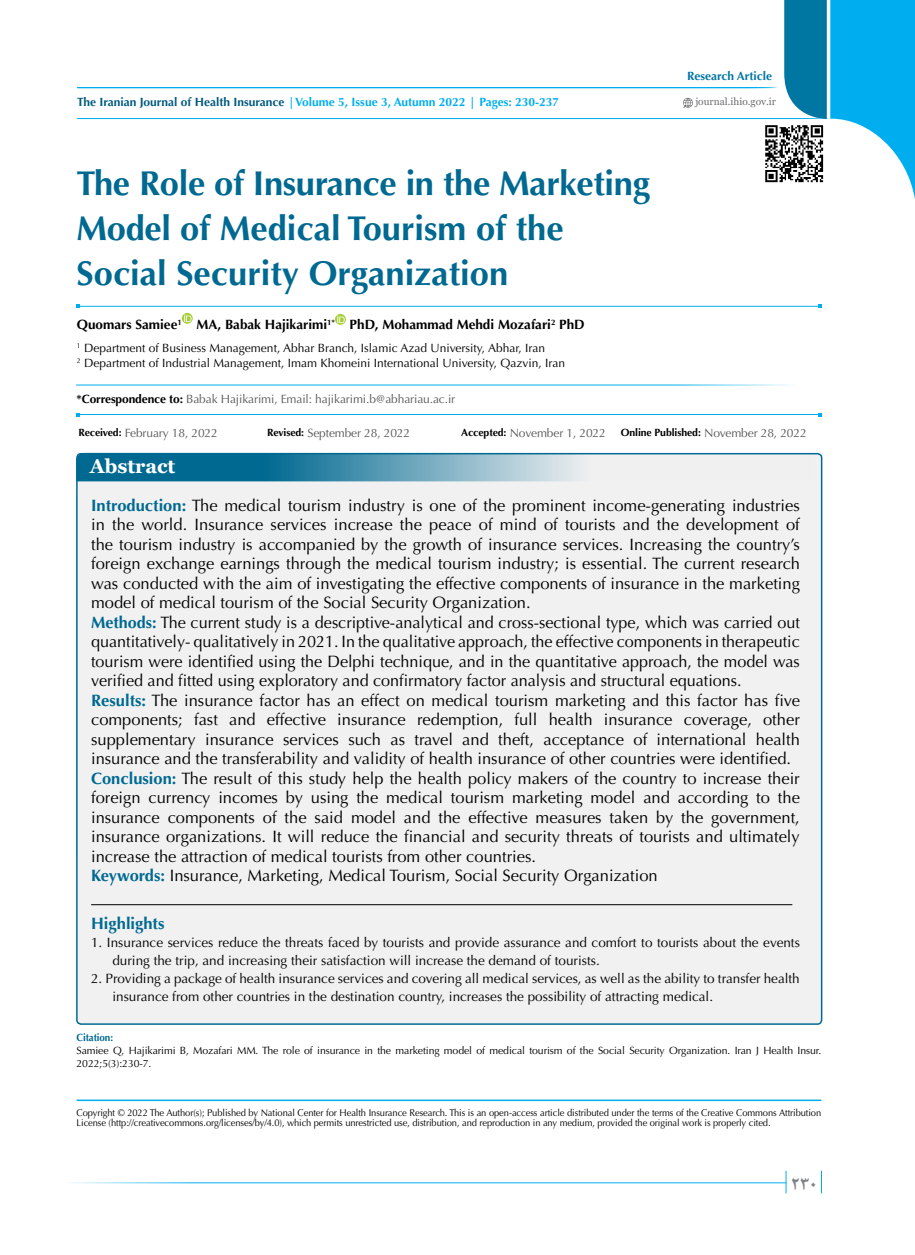
<style>
.page{position:relative;width:915px;height:1255px;background:#fff}
.page>*{position:absolute;margin:0;border:0;box-sizing:border-box;transform-origin:0 0}
.t1{font:700 34.5px/45px "Optima LT Std";color:#006991}
.t2{font:700 19.65px "Vani";color:#fff}
.t3{font:700 18px "B Nazanin";color:#808285}
.t4{font:16.5px/19.5px "Optima LT Std";color:#000}
.t5{font:700 16.5px "Optima LT Std";color:#006991}
.t6{font:13.5px/18px "Optima LT Std";color:#000}
.t7{font:700 13.5px "Optima LT Std";color:#000}
.t8{font:12px/15px "Optima LT Std";color:#000}
.t9{font:12px "Optima LT Std";letter-spacing:-.01em;color:#58595b}
.t10{font:700 12px "Optima LT Std";color:#00aeef}
.t11{font:700 12px "Optima LT Std";color:#0076a3}
.t12{font:10.5px/12.6px "Optima LT Std";letter-spacing:-.01em;color:#000}
.t13{font:700 10.5px "Optima LT Std";letter-spacing:-.01em;color:#000}
.t14{font:700 10.5px "Optima LT Std";letter-spacing:-.01em;color:#006991;scale:.94 1}
.t15{font:10.2px "Vani";color:#6d6e71}
.t16{font:9.75px/10.5px "Optima LT Std";letter-spacing:-.01em;color:#000;scale:.96 1}
.s1{color:#005b7f}
.s2{font-weight:700;color:#000}
.s3{font-weight:700;font-size:10.5px;color:#000}
.s4{font-weight:400;font-size:12px;color:#58595b}
.s5{font-weight:700;color:#006991}
</style>
<div class="page">
<svg style="left:785px;top:1170px;width:1px;height:23px"></svg>
<hr style="left:53px;top:1182px;width:733px;height:1px;background:#00aeef">
<svg style="left:784px;top:0;width:130px;height:194px"></svg>
<hr style="left:77px;top:118px;width:786px;height:1px;background:#00aeef">
<div style="left:77px;top:453px;width:744px;height:571px;background:#f1f1f2;border-radius:4px"></div>
<svg style="left:182px;top:313px;width:11px;height:11px"></svg>
<svg style="left:335px;top:314px;width:11px;height:11px"></svg>
<svg style="left:76px;top:453px;width:739px;height:410px"></svg>
<hr style="left:78px;top:306px;width:741px;height:1px;background:#00aeef">
<hr style="left:78px;top:414px;width:741px;height:1px;background:#00aeef">
<hr style="left:76px;top:385px;width:744px;height:1px;background:#00aeef">
<hr style="left:91px;top:904px;width:701px;height:1px;background:#000">
<img style="left:765px;top:122px;width:61px;height:64px">
<hr style="left:77px;top:87px;width:701px;height:1px;background:#00aeef">
<svg style="left:683px;top:98px;width:9px;height:10px"></svg>
<hr style="left:76px;top:1099px;width:745px;height:1px;background:#00aeef">
<p class="t10" style="left:77px;top:95px;width:483px"><span class="s1">The Iranian Journal of Health Insurance</span> |Volume 5, Issue 3, Autumn 2022 | Pages: 230-237</p>
<h1 class="t1" style="left:76px;top:162px;width:574px">The Role of Insurance in the Marketing<br>Model of Medical Tourism of the<br>Social Security Organization</h1>
<p class="t7" style="left:77px;top:317px;width:509px">Quomars Samiee<sup>1</sup> MA, Babak Hajikarimi<sup>1*</sup> PhD, Mohammad Mehdi Mozafari<sup>2</sup> PhD</p>
<p class="t8" style="left:77px;top:340px;width:489px"><sup>1</sup> Department of Business Management, Abhar Branch, Islamic Azad University, Abhar, Iran<br><sup>2</sup> Department of Industrial Management, Imam Khomeini International University, Qazvin, Iran</p>
<p class="t9" style="left:76px;top:392px;width:380px"><span class="s2">*Correspondence to:</span> Babak Hajikarimi, Email: hajikarimi.b@abhariau.ac.ir</p>
<p class="t11" style="left:687px;top:69px;width:86px">Research Article</p>
<p class="t15" style="left:695px;top:95px;width:82px">journal.ihio.gov.ir</p>
<p class="t9" style="left:78px;top:426px;width:141px"><span class="s3">Received:</span> February 18, 2022</p>
<p class="t9" style="left:267px;top:426px;width:144px"><span class="s3">Revised:</span> September 28, 2022</p>
<p class="t9" style="left:461px;top:426px;width:146px"><span class="s3">Accepted:</span> November 1, 2022</p>
<p class="t13" style="left:620px;top:426px;width:187px">Online Published: <span class="s4">November 28, 2022</span></p>
<p class="t2" style="left:90px;top:455px;width:87px">Abstract</p>
<p class="t4" style="left:91px;top:495px;width:710px"><span class="s5">Introduction:</span> The medical tourism industry is one of the prominent income-generating industries in the world. Insurance services increase the peace of mind of tourists and the development of the tourism industry is accompanied by the growth of insurance services. Increasing the country’s foreign exchange earnings through the medical tourism industry; is essential. The current research was conducted with the aim of investigating the effective components of insurance in the marketing model of medical tourism of the Social Security Organization.<br><span class="s5">Methods:</span> The current study is a descriptive-analytical and cross-sectional type, which was carried out quantitatively- qualitatively in 2021. In the qualitative approach, the effective components in therapeutic tourism were identified using the Delphi technique, and in the quantitative approach, the model was verified and fitted using exploratory and confirmatory factor analysis and structural equations.<br><span class="s5">Results:</span> The insurance factor has an effect on medical tourism marketing and this factor has five components; fast and effective insurance redemption, full health insurance coverage, other supplementary insurance services such as travel and theft, acceptance of international health insurance and the transferability and validity of health insurance of other countries were identified.<br><span class="s5">Conclusion:</span> The result of this study help the health policy makers of the country to increase their foreign currency incomes by using the medical tourism marketing model and according to the insurance components of the said model and the effective measures taken by the government, insurance organizations. It will reduce the financial and security threats of tourists and ultimately increase the attraction of medical tourists from other countries.<br><span class="s5">Keywords:</span> Insurance, Marketing, Medical Tourism, Social Security Organization</p>
<p class="t5" style="left:91px;top:914px;width:75px">Highlights</p>
<p class="t6" style="left:112px;top:934px;width:688px;text-indent:-21px">1. Insurance services reduce the threats faced by tourists and provide assurance and comfort to tourists about the events during the trip, and increasing their satisfaction will increase the demand of tourists.</p>
<p class="t6" style="left:112px;top:970px;width:688px;text-indent:-21px">2. Providing a package of health insurance services and covering all medical services, as well as the ability to transfer health insurance from other countries in the destination country, increases the possibility of attracting medical.</p>
<p class="t14" style="left:76px;top:1031px;width:40px">Citation:</p>
<p class="t12" style="left:76px;top:1044px;width:746px">Samiee Q, Hajikarimi B, Mozafari MM. The role of insurance in the marketing model of medical tourism of the Social Security Organization. Iran J Health Insur.<br>2022;5(3):230-7.</p>
<p class="t16" style="left:76px;top:1107px;width:777px">Copyright © 2022 The Author(s); Published by National Center for Health Insurance Research. This is an open-access article distributed under the terms of the Creative Commons Attribution<br>License (http://creativecommons.org/licenses/by/4.0), which permits unrestricted use, distribution, and reproduction in any medium, provided the original work is properly cited.</p>
<p class="t3" style="left:790px;top:1172px;width:27px">230</p>
</div>
